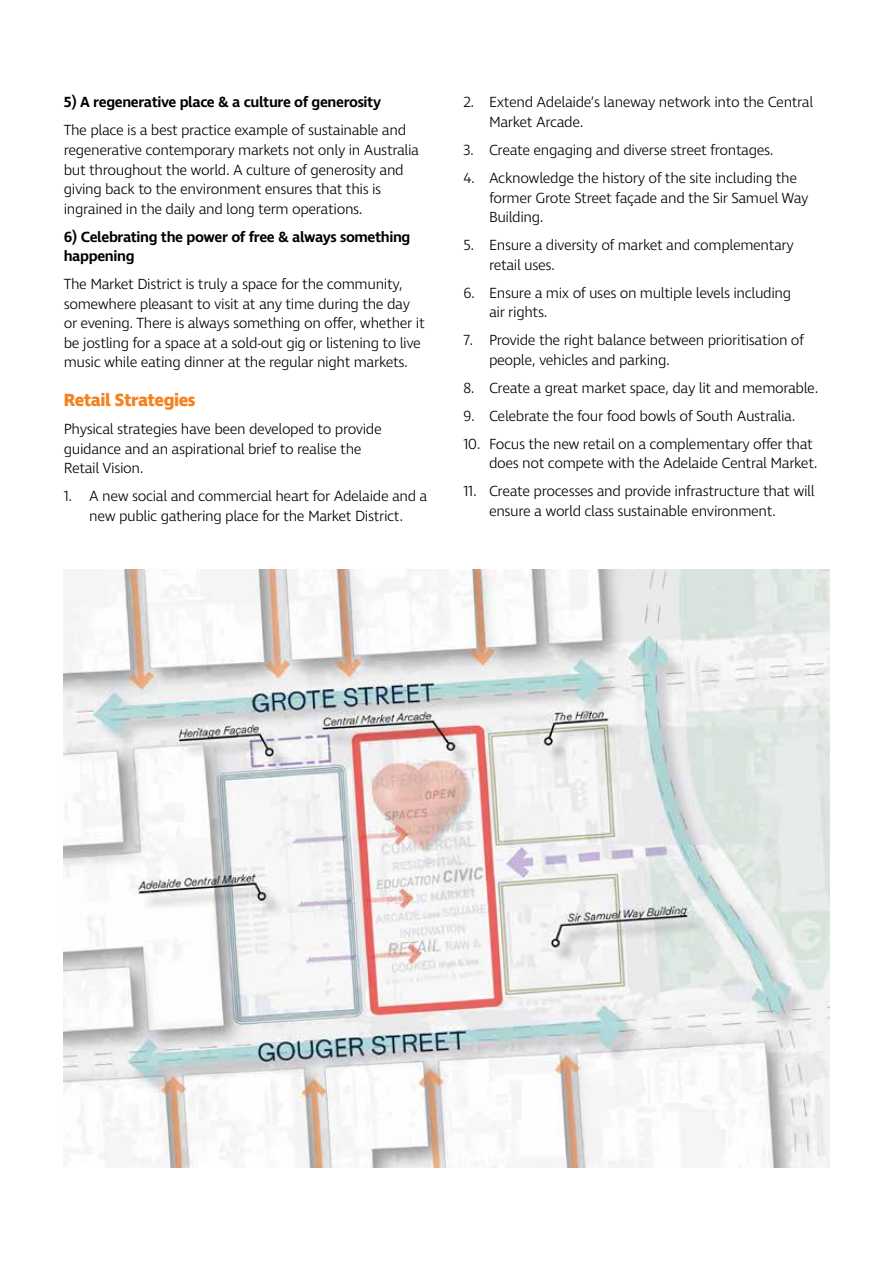
<style>
.page{position:relative;width:893px;height:1263px;background:#fff}
.page>*{position:absolute;margin:0;border:0;box-sizing:border-box;transform-origin:0 0}
.t1{font:700 18px "Ingra";letter-spacing:-.025em;color:#f58220}
.t2{font:300 15px/19.5px "Ingra";letter-spacing:-.025em;color:#000}
.t3{font:600 15px/19.5px "Ingra";letter-spacing:-.025em;color:#000}
</style>
<div class="page">
<img style="left:64px;top:569px;width:765px;height:599px">
<p class="t3" style="left:64px;top:93px;width:319px">5) A regenerative place &amp; a culture of generosity</p>
<p class="t2" style="left:64px;top:121px;width:357px">The place is a best practice example of sustainable and regenerative contemporary markets not only in Australia but throughout the world. A culture of generosity and giving back to the environment ensures that this is ingrained in the daily and long term operations.</p>
<p class="t3" style="left:64px;top:227px;width:348px">6) Celebrating the power of free &amp; always something happening</p>
<p class="t2" style="left:64px;top:275px;width:363px">The Market District is truly a space for the community, somewhere pleasant to visit at any time during the day or evening. There is always something on offer, whether it be jostling for a space at a sold-out gig or listening to live music while eating dinner at the regular night markets.</p>
<p class="t1" style="left:64px;top:389px;width:133px">Retail Strategies</p>
<p class="t2" style="left:64px;top:420px;width:320px">Physical strategies have been developed to provide guidance and an aspirational brief to realise the<br>Retail Vision.</p>
<p class="t2" style="left:64px;top:487px;width:365px;text-align:center">1. A new social and commercial heart for Adelaide and a new public gathering place for the Market District.</p>
<p class="t2" style="left:489px;top:93px;width:326px;text-indent:-26px">2. Extend Adelaide’s laneway network into the Central<br>Market Arcade.</p>
<p class="t2" style="left:463px;top:141px;width:312px">3. Create engaging and diverse street frontages.</p>
<p class="t2" style="left:489px;top:169px;width:321px;text-indent:-26px">4. Acknowledge the history of the site including the former Grote Street façade and the Sir Samuel Way<br>Building.</p>
<p class="t2" style="left:489px;top:236px;width:306px;text-indent:-26px">5. Ensure a diversity of market and complementary retail uses.</p>
<p class="t2" style="left:489px;top:283px;width:304px;text-indent:-26px">6. Ensure a mix of uses on multiple levels including air rights.</p>
<p class="t2" style="left:489px;top:331px;width:316px;text-indent:-26px">7. Provide the right balance between prioritisation of people, vehicles and parking.</p>
<p class="t2" style="left:463px;top:378px;width:356px">8. Create a great market space, day lit and memorable.</p>
<p class="t2" style="left:463px;top:406px;width:334px">9. Celebrate the four food bowls of South Australia.</p>
<p class="t2" style="left:463px;top:434px;width:356px;text-align:right">10. Focus the new retail on a complementary offer that does not compete with the Adelaide Central Market.</p>
<p class="t2" style="left:489px;top:482px;width:327px;text-indent:-26px">11. Create processes and provide infrastructure that will ensure a world class sustainable environment.</p>
</div>
